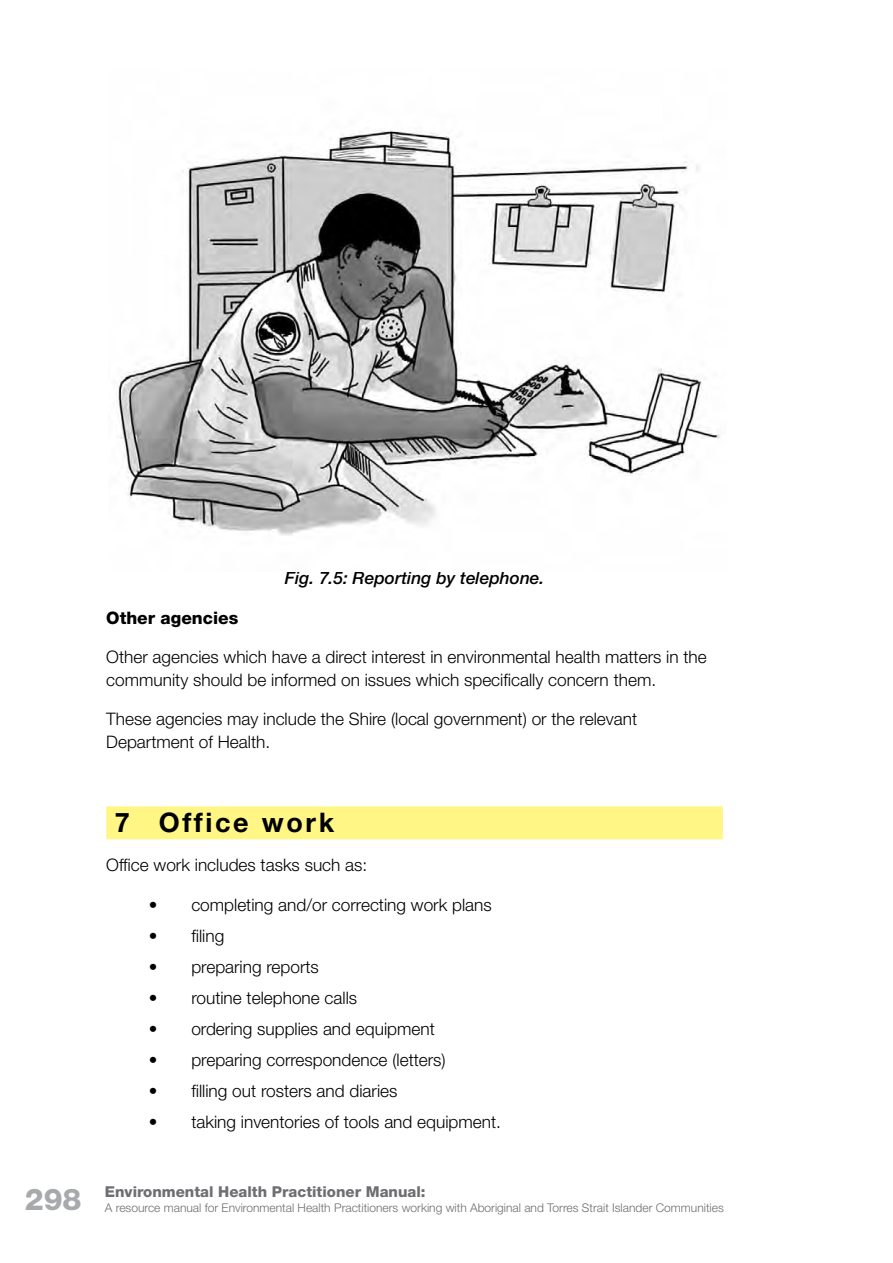
<style>
.page{position:relative;width:893px;height:1263px;background:#fff}
.page>*{position:absolute;margin:0;border:0;box-sizing:border-box;transform-origin:0 0}
.t1{font:800 30px "Helvetica Neue LT Std";color:#a7a9ac}
.t2{font:700 27px "Helvetica Neue LT Std";letter-spacing:.1em;color:#000}
.t3{font:300 17.25px/22.5px "Helvetica Neue LT Std";color:#000}
.t4{font:italic 500 17.25px "Helvetica Neue LT Std";color:#000}
.t5{font:800 17.25px "Helvetica Neue LT Std";color:#000}
.t6{font:800 15px "Helvetica Neue LT Std";color:#6d6e71}
.t7{font:300 12px "Helvetica Neue LT Std";color:#6d6e71}
</style>
<div class="page">
<div style="left:106px;top:806px;width:617px;height:33px;background:#fff685"></div>
<img style="left:116px;top:130px;width:604px;height:405px">
<p class="t4" style="left:285px;top:568px;width:261px">Fig. 7.5: Reporting by telephone.</p>
<p class="t5" style="left:106px;top:607px;width:133px">Other agencies</p>
<p class="t3" style="left:106px;top:645px;width:602px">Other agencies which have a direct interest in environmental health matters in the community should be informed on issues which specifically concern them.</p>
<p class="t3" style="left:106px;top:707px;width:532px">These agencies may include the Shire (local government) or the relevant<br>Department of Health.</p>
<h1 class="t1" style="left:25px;top:1181px;width:58px">298</h1>
<h2 class="t2" style="left:115px;top:805px;width:221px">7 Office work</h2>
<p class="t3" style="left:106px;top:854px;width:263px">Office work includes tasks such as:</p>
<p class="t3" style="left:149px;top:893px;width:344px">• completing and/or correcting work plans</p>
<p class="t3" style="left:149px;top:924px;width:77px">• filing</p>
<p class="t3" style="left:149px;top:955px;width:172px">• preparing reports</p>
<p class="t3" style="left:149px;top:986px;width:210px">• routine telephone calls</p>
<p class="t3" style="left:149px;top:1017px;width:287px">• ordering supplies and equipment</p>
<p class="t3" style="left:149px;top:1048px;width:298px">• preparing correspondence (letters)</p>
<p class="t3" style="left:149px;top:1079px;width:250px">• filling out rosters and diaries</p>
<p class="t3" style="left:149px;top:1110px;width:354px">• taking inventories of tools and equipment.</p>
<p class="t6" style="left:105px;top:1183px;width:322px">Environmental Health Practitioner Manual:</p>
<p class="t7" style="left:105px;top:1200px;width:620px">A resource manual for Environmental Health Practitioners working with Aboriginal and Torres Strait Islander Communities</p>
</div>
